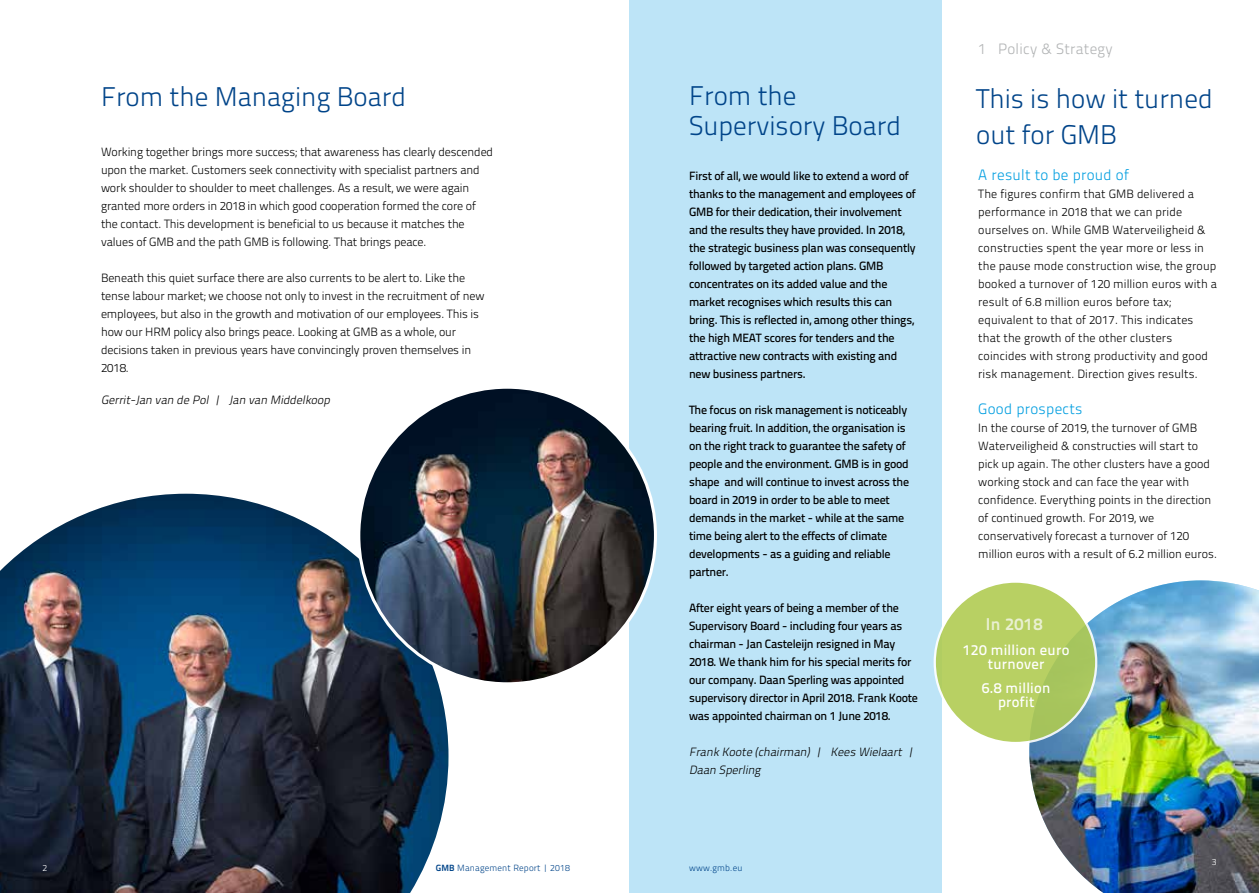
<style>
.page{position:relative;width:1259px;height:893px;background:#fff}
.page>*{position:absolute;margin:0;border:0;box-sizing:border-box;transform-origin:0 0}
.t1{font:300 27px/30px "Titillium Text 22 L";color:#004489}
.t2{font:700 17.1px "Titillium Text 22 L";letter-spacing:.02em;color:#e9f0d1}
.t3{font:300 15px "Titillium Text 22 L";letter-spacing:.02em;color:#009ee0}
.t4{font:300 15px "Titillium Text 22 L";letter-spacing:.02em;color:#b1b3b4}
.t5{font:500 14.7px/14.7px "Titillium Text 22 L";letter-spacing:.02em;color:#fff;text-align:center}
.t6{font:300 12px/18px "Titillium Text 22 L";color:#000}
.t7{font:500 12px/18px "Titillium Text 22 L";letter-spacing:-.02em;color:#000}
.t8{font:italic 300 12px/18px "Titillium Text 22 L";color:#000}
.t9{font:300 9px "Titillium Text 22 L";letter-spacing:.02em;color:#004489}
.t10{font:300 9px "Titillium Text 22 L";color:#fff}
.s1{font-weight:700}
</style>
<div class="page">
<div style="left:629px;top:0;width:313px;height:893px;background:#bde4f7"></div>
<img style="left:1029px;top:580px;width:230px;height:313px">
<svg style="left:934px;top:582px;width:162px;height:161px;background:#b6cf66"></svg>
<img style="left:0;top:494px;width:448px;height:399px">
<img style="left:359px;top:387px;width:296px;height:297px;border-radius:148px">
<p class="t10" style="left:43px;top:861px;width:6px">2</p>
<p class="t4" style="left:978px;top:38px;width:136px">1 Policy &amp; Strategy</p>
<h1 class="t1" style="left:689px;top:79px;width:214px">From the<br>Supervisory Board</h1>
<h1 class="t1" style="left:101px;top:80px;width:306px">From the Managing Board</h1>
<h1 class="t1" style="left:976px;top:79px;width:238px;line-height:36px">This is how it turned out for GMB</h1>
<p class="t3" style="left:978px;top:164px;width:152px">A result to be proud of</p>
<p class="t6" style="left:978px;top:184px;width:240px">The figures confirm that GMB delivered a performance in 2018 that we can pride ourselves on. While GMB Waterveiligheid &amp; constructies spent the year more or less in the pause mode construction wise, the group booked a turnover of 120 million euros with a result of 6.8 million euros before tax; equivalent to that of 2017. This indicates that the growth of the other clusters coincides with strong productivity and good risk management. Direction gives results.</p>
<p class="t3" style="left:978px;top:398px;width:106px">Good prospects</p>
<p class="t6" style="left:978px;top:418px;width:240px">In the course of 2019, the turnover of GMB Waterveiligheid &amp; constructies will start to pick up again. The other clusters have a good working stock and can face the year with confidence. Everything points in the direction of continued growth. For 2019, we conservatively forecast a turnover of 120 million euros with a result of 6.2 million euros.</p>
<p class="t6" style="left:101px;top:142px;width:393px">Working together brings more success; that awareness has clearly descended upon the market. Customers seek connectivity with specialist partners and work shoulder to shoulder to meet challenges. As a result, we were again granted more orders in 2018 in which good cooperation formed the core of the contact. This development is beneficial to us because it matches the values of GMB and the path GMB is following. That brings peace.</p>
<p class="t6" style="left:101px;top:268px;width:385px">Beneath this quiet surface there are also currents to be alert to. Like the tense labour market; we choose not only to invest in the recruitment of new employees, but also in the growth and motivation of our employees. This is how our HRM policy also brings peace. Looking at GMB as a whole, our decisions taken in previous years have convincingly proven themselves in 2018.</p>
<p class="t8" style="left:101px;top:390px;width:233px">Gerrit-Jan van de Pol | Jan van Middelkoop</p>
<p class="t7" style="left:689px;top:166px;width:228px">First of all, we would like to extend a word of thanks to the management and employees of GMB for their dedication, their involvement and the results they have provided. In 2018, the strategic business plan was consequently followed by targeted action plans. GMB concentrates on its added value and the market recognises which results this can bring. This is reflected in, among other things, the high MEAT scores for tenders and the attractive new contracts with existing and new business partners.</p>
<p class="t7" style="left:689px;top:400px;width:221px">The focus on risk management is noticeably bearing fruit. In addition, the organisation is on the right track to guarantee the safety of people and the environment. GMB is in good shape and will continue to invest across the board in 2019 in order to be able to meet demands in the market - while at the same time being alert to the effects of climate developments - as a guiding and reliable partner.</p>
<p class="t7" style="left:689px;top:598px;width:230px">After eight years of being a member of the Supervisory Board - including four years as chairman - Jan Casteleijn resigned in May 2018. We thank him for his special merits for our company. Daan Sperling was appointed supervisory director in April 2018. Frank Koote was appointed chairman on 1 June 2018.</p>
<p class="t8" style="left:689px;top:742px;width:229px">Frank Koote (chairman) | Kees Wielaart |<br>Daan Sperling</p>
<h2 class="t2" style="left:985px;top:611px;width:58px">In 2018</h2>
<p class="t5" style="left:963px;top:641px;width:108px">120 million euro turnover</p>
<p class="t5" style="left:981px;top:679px;width:70px">6.8 million profit</p>
<p class="t9" style="left:436px;top:861px;width:136px"><span class="s1">GMB</span> Management Report | 2018</p>
<p class="t9" style="left:689px;top:861px;width:55px">www.gmb.eu</p>
<p class="t10" style="left:1211px;top:855px;width:6px">3</p>
</div>
